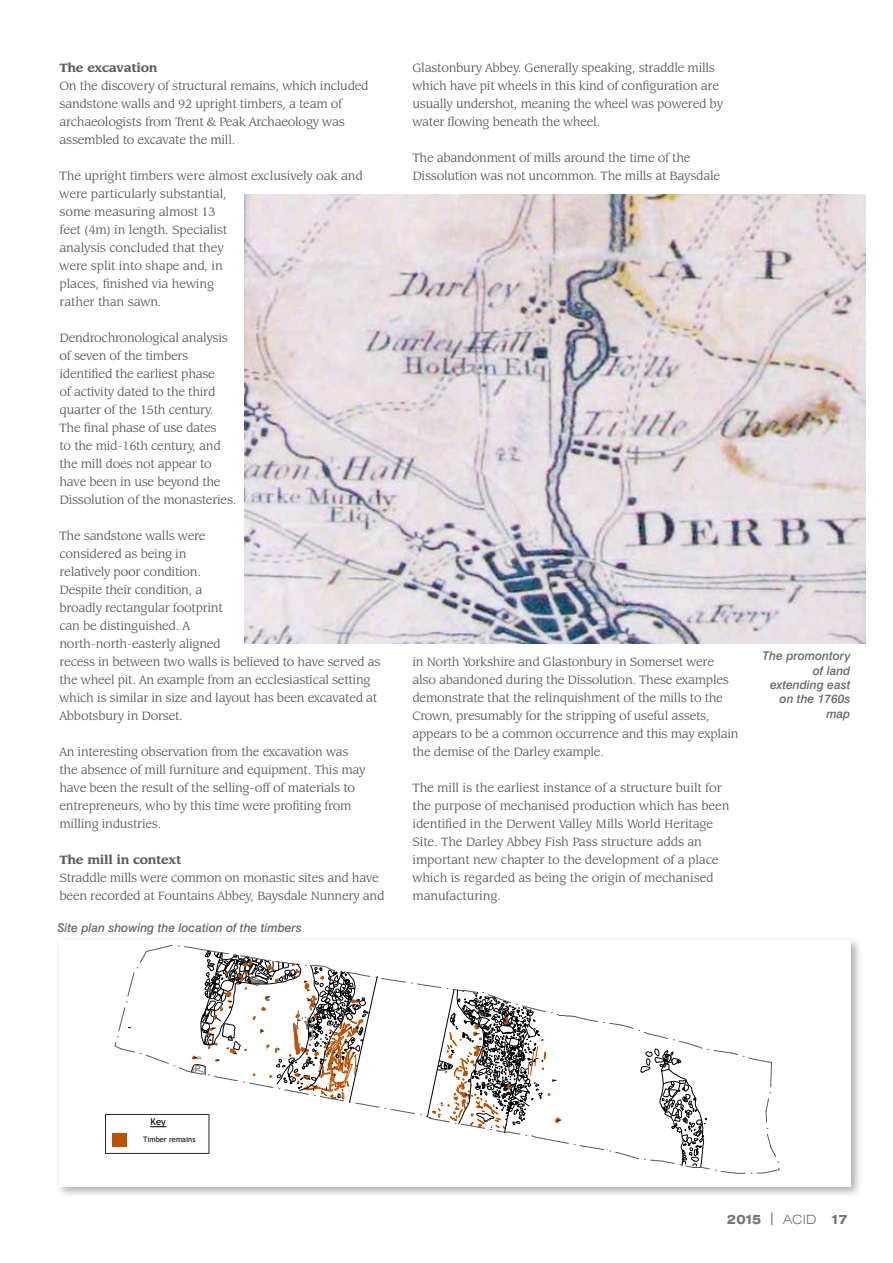
<style>
.page{position:relative;width:893px;height:1263px;background:#fff}
.page>*{position:absolute;margin:0;border:0;box-sizing:border-box;transform-origin:0 0}
.t1{font:13.35px/18px "Leawood IT Cby BT";letter-spacing:-.02em;color:#5a5a59}
.t2{font:700 13.35px "Leawood IT Cby BT";letter-spacing:-.02em;color:#5a5a59}
.t3{font:700 expanded 12.75px "Swiss 721 BT";letter-spacing:-.095em;color:#6a747b}
.t4{font:italic 500 12px/14.4px "Swiss 721 BT";color:#676767;text-align:right}
.t5{font:9.45px "Trebuchet MS";color:#000}
.t6{font:7.5px "Trebuchet MS";color:#000}
.s1{font-family:"Lubalin Graph IT Cby BT";font-weight:500;font-stretch:normal}
.s2{font-weight:300}
</style>
<div class="page">
<img style="left:245px;top:195px;width:620px;height:448px">
<div style="left:50px;top:930px;width:810px;height:266px;background:#000;opacity:.03"></div>
<svg style="left:60px;top:940px;width:790px;height:246px"></svg>
<svg style="left:99px;top:944px;width:681px;height:230px"></svg>
<p class="t2" style="left:60px;top:60px;width:99px">The excavation</p>
<p class="t1" style="left:60px;top:77px;width:311px">On the discovery of structural remains, which included sandstone walls and 92 upright timbers, a team of archaeologists from Trent &amp; Peak Archaeology was assembled to excavate the mill.</p>
<p class="t1" style="left:60px;top:167px;width:305px">The upright timbers were almost exclusively oak and were particularly substantial,<br>some measuring almost 13<br>feet (4m) in length. Specialist<br>analysis concluded that they<br>were split into shape and, in<br>places, finished via hewing<br>rather than sawn.</p>
<p class="t1" style="left:60px;top:329px;width:178px">Dendrochronological analysis of seven of the timbers identified the earliest phase<br>of activity dated to the third quarter of the 15th century.<br>The final phase of use dates<br>to the mid-16th century, and the mill does not appear to have been in use beyond the<br>Dissolution of the monasteries.</p>
<p class="t1" style="left:60px;top:527px;width:322px">The sandstone walls were<br>considered as being in<br>relatively poor condition.<br>Despite their condition, a<br>broadly rectangular footprint<br>can be distinguished. A<br>north-north-easterly aligned<br>recess in between two walls is believed to have served as the wheel pit. An example from an ecclesiastical setting which is similar in size and layout has been excavated at Abbotsbury in Dorset.</p>
<p class="t1" style="left:60px;top:743px;width:308px">An interesting observation from the excavation was the absence of mill furniture and equipment. This may have been the result of the selling-off of materials to entrepreneurs, who by this time were profiting from milling industries.</p>
<p class="t2" style="left:60px;top:851px;width:123px">The mill in context</p>
<p class="t1" style="left:60px;top:869px;width:326px">Straddle mills were common on monastic sites and have been recorded at Fountains Abbey, Baysdale Nunnery and</p>
<p class="t4" style="left:57px;top:921px;width:246px">Site plan showing the location of the timbers</p>
<p class="t1" style="left:412px;top:59px;width:312px">Glastonbury Abbey. Generally speaking, straddle mills which have pit wheels in this kind of configuration are usually undershot, meaning the wheel was powered by water flowing beneath the wheel.</p>
<p class="t1" style="left:412px;top:149px;width:309px">The abandonment of mills around the time of the<br>Dissolution was not uncommon. The mills at Baysdale</p>
<p class="t1" style="left:412px;top:653px;width:328px">in North Yorkshire and Glastonbury in Somerset were also abandoned during the Dissolution. These examples demonstrate that the relinquishment of the mills to the Crown, presumably for the stripping of useful assets, appears to be a common occurrence and this may explain the demise of the Darley example.</p>
<p class="t1" style="left:412px;top:779px;width:318px">The mill is the earliest instance of a structure built for the purpose of mechanised production which has been identified in the Derwent Valley Mills World Heritage Site. The Darley Abbey Fish Pass structure adds an important new chapter to the development of a place which is regarded as being the origin of mechanised manufacturing.</p>
<p class="t4" style="left:763px;top:649px;width:89px">The promontory of land extending east on the 1760s map</p>
<p class="t5" style="left:151px;top:1117px;width:17px">Key</p>
<p class="t6" style="left:143px;top:1136px;width:54px">Timber remains</p>
<p class="t3" style="left:727px;top:1211px;width:122px">2015 <span class="s1">|</span> <span class="s2">ACID</span> 17</p>
</div>
